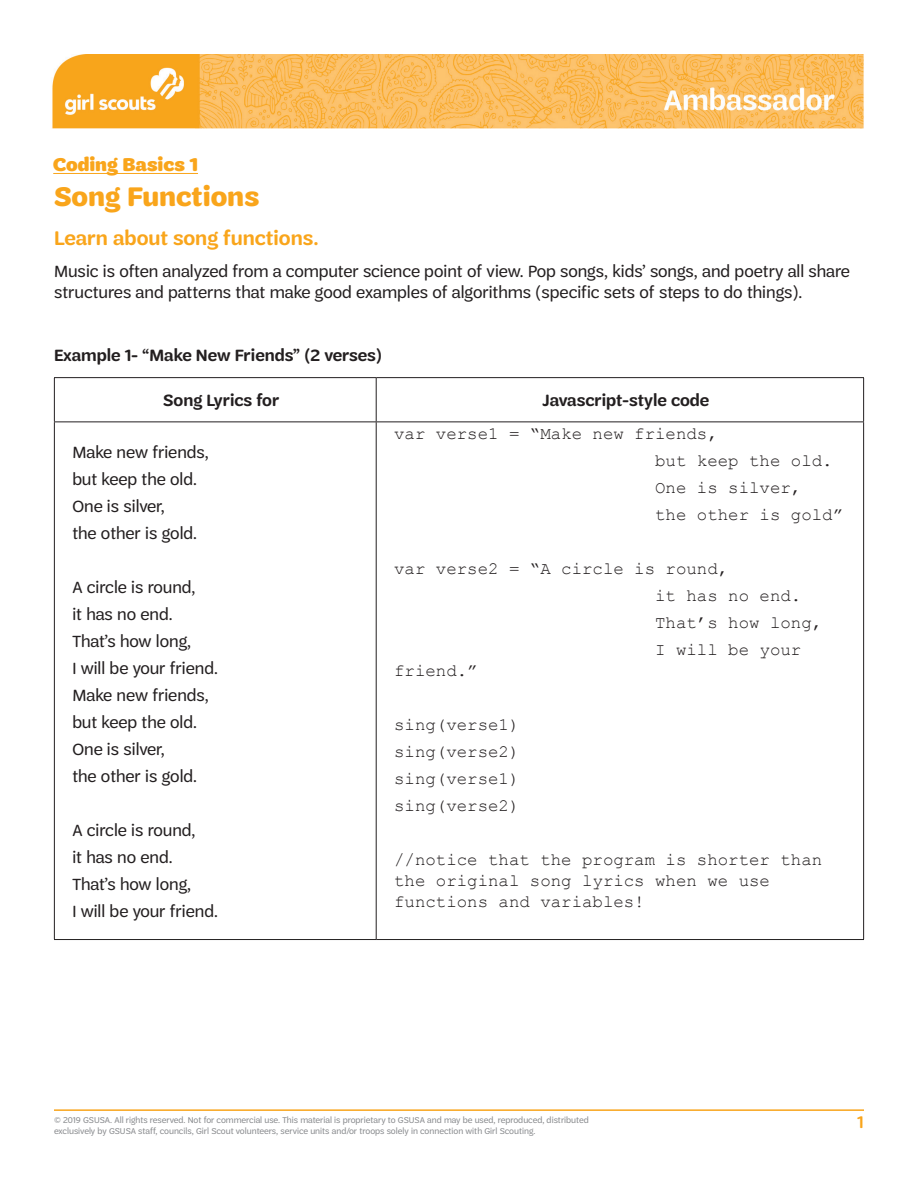
<style>
.page{position:relative;width:918px;height:1188px;background:#fff}
.page>*{position:absolute;margin:0;border:0;box-sizing:border-box;transform-origin:0 0}
.HEADLINE{font:700 28.5px "Trefoil Sans";color:#f9a51b}
.BODY_COPY{font:600 21px "Trefoil Sans";color:#f9a51b}
.SERIES_NAME{font:900 19.5px "Trefoil Sans";color:#f9a51b}
.PAGE_NUMBER{font:500 18px "Trefoil Sans";color:#f9a51b}
.BULLETED_COPY{font:17.4px/21px "Courier New";color:#231f20}
.BULLETED_COPY-2{font:17.4px "Trefoil Sans";color:#231f20}
.BODY_COPY-2{font:17.4px/21px "Trefoil Sans";color:#231f20}
.BODY_COPY-3{font:600 17.4px "Trefoil Sans";color:#231f20}
.BULLETED_COPY-3{font:600 17.4px "Trefoil Sans";color:#231f20}
.t1{font:9px/10.8px "Trefoil Sans";color:#8a8c8f}
</style>
<div class="page">
<hr style="left:54px;top:1109px;width:810px;height:2px;background:#f9a51b">
<img style="left:52px;top:54px;width:812px;height:74px">
<hr style="left:53px;top:173px;width:145px;height:1px;background:#f9a51b">
<hr style="left:54px;top:377px;width:322px;height:1px;background:#231f20">
<hr style="left:54px;top:378px;width:1px;height:44px;background:#231f20">
<hr style="left:376px;top:377px;width:488px;height:1px;background:#231f20">
<hr style="left:376px;top:378px;width:1px;height:44px;background:#231f20">
<hr style="left:863px;top:378px;width:1px;height:44px;background:#231f20">
<hr style="left:54px;top:422px;width:322px;height:1px;background:#231f20">
<hr style="left:54px;top:422px;width:1px;height:517px;background:#231f20">
<hr style="left:376px;top:422px;width:488px;height:1px;background:#231f20">
<hr style="left:376px;top:422px;width:1px;height:517px;background:#231f20">
<hr style="left:863px;top:422px;width:1px;height:517px;background:#231f20">
<hr style="left:54px;top:939px;width:322px;height:1px;background:#231f20">
<hr style="left:376px;top:939px;width:488px;height:1px;background:#231f20">
<p class="SERIES_NAME" style="left:53px;top:153px;width:146px">Coding Basics 1</p>
<p class="HEADLINE" style="left:54px;top:180px;width:207px">Song Functions</p>
<p class="BODY_COPY" style="left:54px;top:227px;width:266px">Learn about song functions.</p>
<p class="BODY_COPY-2" style="left:54px;top:261px;width:797px">Music is often analyzed from a computer science point of view. Pop songs, kids’ songs, and poetry all share structures and patterns that make good examples of algorithms (specific sets of steps to do things).</p>
<p class="BODY_COPY-3" style="left:54px;top:345px;width:330px">Example 1- “Make New Friends” (2 verses)</p>
<p class="BULLETED_COPY-3" style="left:163px;top:391px;width:117px">Song Lyrics for</p>
<p class="BULLETED_COPY-3" style="left:543px;top:391px;width:168px">Javascript-style code</p>
<p class="BULLETED_COPY-2" style="left:72px;top:443px;width:138px">Make new friends,</p>
<p class="BULLETED_COPY-2" style="left:72px;top:470px;width:126px">but keep the old.</p>
<p class="BULLETED_COPY-2" style="left:72px;top:497px;width:94px">One is silver,</p>
<p class="BULLETED_COPY-2" style="left:72px;top:524px;width:126px">the other is gold.</p>
<p class="BULLETED_COPY-2" style="left:72px;top:578px;width:125px">A circle is round,</p>
<p class="BULLETED_COPY-2" style="left:72px;top:605px;width:102px">it has no end.</p>
<p class="BULLETED_COPY-2" style="left:72px;top:632px;width:120px">That’s how long,</p>
<p class="BULLETED_COPY-2" style="left:72px;top:659px;width:147px">I will be your friend.</p>
<p class="BULLETED_COPY-2" style="left:72px;top:686px;width:138px">Make new friends,</p>
<p class="BULLETED_COPY-2" style="left:72px;top:713px;width:126px">but keep the old.</p>
<p class="BULLETED_COPY-2" style="left:72px;top:740px;width:94px">One is silver,</p>
<p class="BULLETED_COPY-2" style="left:72px;top:767px;width:126px">the other is gold.</p>
<p class="BULLETED_COPY-2" style="left:72px;top:821px;width:125px">A circle is round,</p>
<p class="BULLETED_COPY-2" style="left:72px;top:848px;width:102px">it has no end.</p>
<p class="BULLETED_COPY-2" style="left:72px;top:875px;width:120px">That’s how long,</p>
<p class="BULLETED_COPY-2" style="left:72px;top:902px;width:147px">I will be your friend.</p>
<p class="BULLETED_COPY" style="left:394px;top:422px;width:325px">var verse1 = “Make new friends,</p>
<p class="BULLETED_COPY" style="left:655px;top:449px;width:179px">but keep the old.</p>
<p class="BULLETED_COPY" style="left:655px;top:476px;width:148px">One is silver,</p>
<p class="BULLETED_COPY" style="left:655px;top:503px;width:189px">the other is gold”</p>
<p class="BULLETED_COPY" style="left:394px;top:557px;width:336px">var verse2 = “A circle is round,</p>
<p class="BULLETED_COPY" style="left:655px;top:584px;width:148px">it has no end.</p>
<p class="BULLETED_COPY" style="left:655px;top:611px;width:169px">That’s how long,</p>
<p class="BULLETED_COPY" style="left:655px;top:638px;width:148px">I will be your</p>
<p class="BULLETED_COPY" style="left:394px;top:659px;width:85px">friend.”</p>
<p class="BULLETED_COPY" style="left:394px;top:713px;width:127px">sing(verse1)</p>
<p class="BULLETED_COPY" style="left:394px;top:740px;width:127px">sing(verse2)</p>
<p class="BULLETED_COPY" style="left:394px;top:767px;width:127px">sing(verse1)</p>
<p class="BULLETED_COPY" style="left:394px;top:794px;width:127px">sing(verse2)</p>
<p class="BULLETED_COPY" style="left:394px;top:848px;width:430px">//notice that the program is shorter than the original song lyrics when we use functions and variables!</p>
<p class="t1" style="left:54px;top:1115px;width:536px">© 2019 GSUSA. All rights reserved. Not for commercial use. This material is proprietary to GSUSA and may be used, reproduced, distributed exclusively by GSUSA staff, councils, Girl Scout volunteers, service units and/or troops solely in connection with Girl Scouting.</p>
<p class="PAGE_NUMBER" style="left:857px;top:1112px;width:8px">1</p>
</div>
